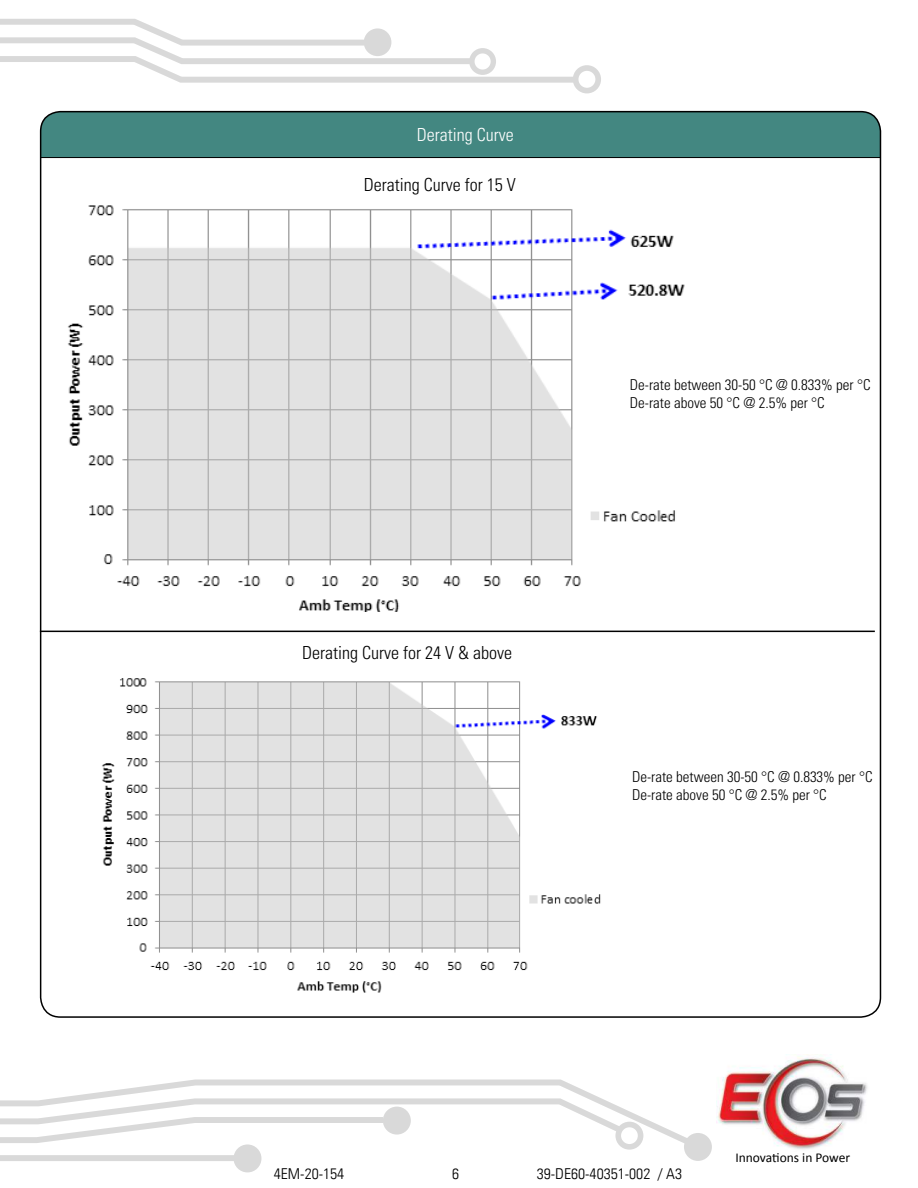
<style>
.page{position:relative;width:918px;height:1188px;background:#fff}
.page>*{position:absolute;margin:0;border:0;box-sizing:border-box;transform-origin:0 0}
.t1{font:300 condensed 18px "Univers LT Std";color:#000}
.t2{font:300 condensed 18px "Univers LT Std";color:#fff}
.t3{font:300 condensed 15px/18px "Univers LT Std";color:#000}
.t4{font:300 condensed 15px "Univers LT";color:#000;scale:1.06 1}
.t5{font:13.5px "Calibri";color:#000}
</style>
<div class="page">
<svg style="left:146px;top:48px;width:429px;height:38px"></svg>
<div style="left:573px;top:65px;width:28px;height:28px;border:6px solid #000;border-radius:50%"></div>
<div style="left:469px;top:48px;width:27px;height:27px;border:5px solid #000;border-radius:50%"></div>
<svg style="left:0;top:19px;width:478px;height:48px"></svg>
<div style="left:367px;top:31px;width:22px;height:22px;background:#d9d9d9;border-radius:50%"></div>
<div style="left:364px;top:28px;width:27px;height:28px;border:6px solid #000;border-radius:50%"></div>
<svg style="left:88px;top:1079px;width:606px;height:71px"></svg>
<div style="left:687px;top:1136px;width:22px;height:22px;background:#d9d9d9;border-radius:50%"></div>
<div style="left:684px;top:1133px;width:28px;height:28px;border:6px solid #000;border-radius:50%"></div>
<svg style="left:0;top:1094px;width:626px;height:52px"></svg>
<div style="left:386px;top:1109px;width:22px;height:23px;background:#d9d9d9;border-radius:50%"></div>
<div style="left:383px;top:1107px;width:28px;height:28px;border:6px solid #000;border-radius:50%"></div>
<div style="left:0;top:1155px;width:235px;height:6px;background:#d9d9d9"></div>
<div style="left:236px;top:1147px;width:23px;height:23px;background:#d9d9d9;border-radius:50%"></div>
<div style="left:234px;top:1144px;width:27px;height:28px;border:6px solid #000;border-radius:50%"></div>
<img style="left:716px;top:1054px;width:151px;height:96px">
<div style="left:41px;top:112px;width:839px;height:46px;background:#438781"></div>
<img style="left:102px;top:678px;width:499px;height:315px">
<img style="left:68px;top:205px;width:617px;height:406px">
<hr style="left:40px;top:631px;width:835px;height:1px;background:#000">
<p class="t2" style="left:417px;top:128px;width:98px">Derating Curve</p>
<p class="t1" style="left:364px;top:178px;width:153px">Derating Curve for 15 V</p>
<p class="t1" style="left:302px;top:646px;width:211px">Derating Curve for 24 V &amp; above</p>
<p class="t3" style="left:630px;top:377px;width:242px">De-rate between 30-50 °C @ 0.833% per °C<br>De-rate above 50 °C @ 2.5% per °C</p>
<p class="t3" style="left:632px;top:769px;width:242px">De-rate between 30-50 °C @ 0.833% per °C<br>De-rate above 50 °C @ 2.5% per °C</p>
<p class="t5" style="left:735px;top:1149px;width:116px">Innova琀椀ons in Power</p>
<p class="t4" style="left:274px;top:1169px;width:68px">4EM-20-154</p>
<p class="t4" style="left:452px;top:1169px;width:8px">6</p>
<p class="t4" style="left:537px;top:1169px;width:139px">39-DE60-40351-002 / A3</p>
</div>
